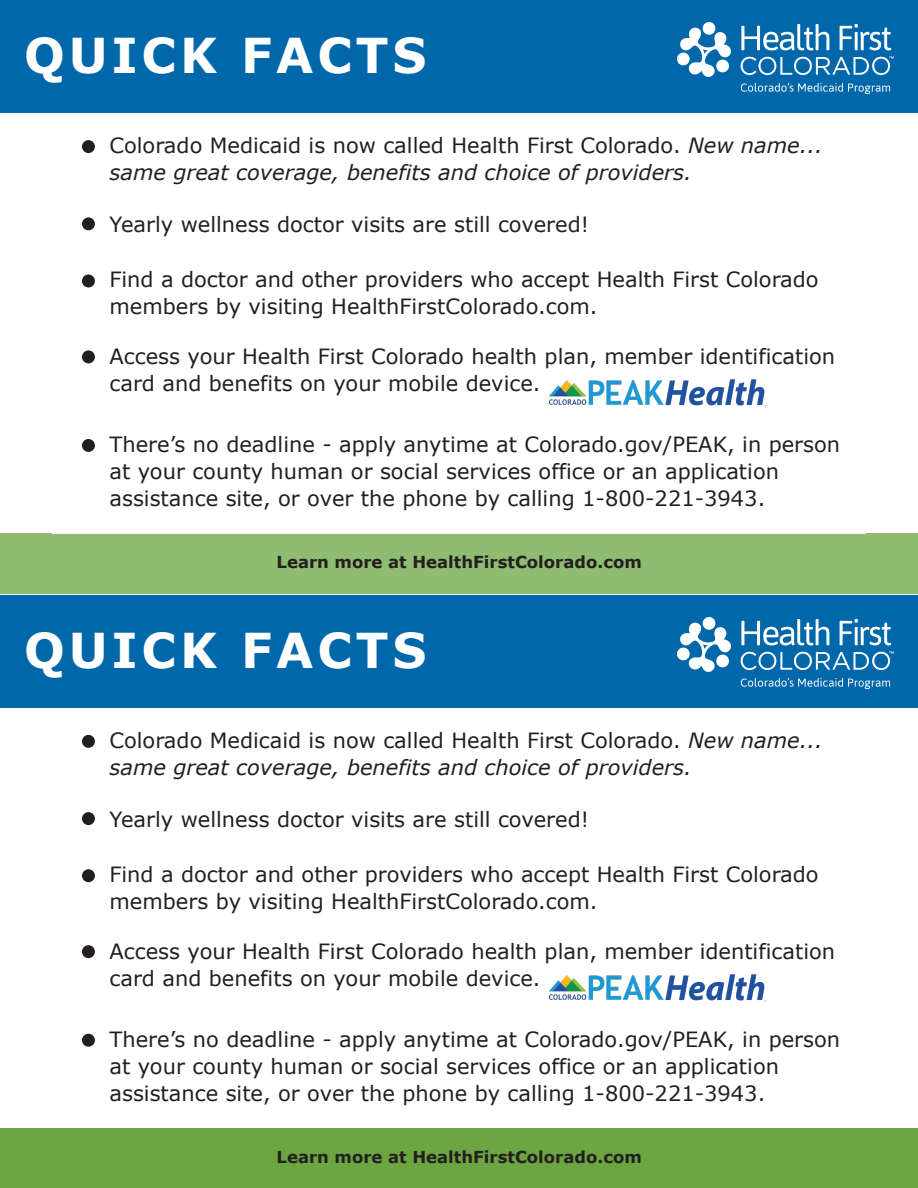
<style>
.page{position:relative;width:918px;height:1188px;background:#fff}
.page>*{position:absolute;margin:0;border:0;box-sizing:border-box;transform-origin:0 0}
.t1{font:700 48px "Verdana";letter-spacing:.08em;color:#fff}
.t2{font:21px/27px "Verdana";color:#231f20}
.t3{font:italic 21px/27px "Verdana";color:#231f20}
.t4{font:700 16.5px "Verdana";color:#231f20}
.s1{font-style:normal}
</style>
<div class="page">
<div style="left:0;top:534px;width:918px;height:60px;background:#90bc71"></div>
<div style="left:0;top:0;width:918px;height:113px;background:#0067aa"></div>
<img style="left:677px;top:22px;width:216px;height:72px">
<div style="left:82px;top:217px;width:13px;height:13px;background:#231f20;border-radius:50%"></div>
<div style="left:82px;top:140px;width:13px;height:13px;background:#231f20;border-radius:50%"></div>
<div style="left:82px;top:274px;width:13px;height:13px;background:#231f20;border-radius:50%"></div>
<div style="left:82px;top:350px;width:13px;height:13px;background:#231f20;border-radius:50%"></div>
<div style="left:82px;top:439px;width:13px;height:13px;background:#231f20;border-radius:50%"></div>
<img style="left:549px;top:379px;width:216px;height:28px">
<div style="left:0;top:1128px;width:918px;height:60px;background:#6ba642"></div>
<div style="left:0;top:595px;width:918px;height:112px;background:#0067aa"></div>
<img style="left:677px;top:617px;width:216px;height:72px">
<div style="left:82px;top:812px;width:13px;height:13px;background:#231f20;border-radius:50%"></div>
<div style="left:82px;top:735px;width:13px;height:13px;background:#231f20;border-radius:50%"></div>
<div style="left:82px;top:869px;width:13px;height:13px;background:#231f20;border-radius:50%"></div>
<div style="left:82px;top:945px;width:13px;height:13px;background:#231f20;border-radius:50%"></div>
<div style="left:82px;top:1034px;width:13px;height:13px;background:#231f20;border-radius:50%"></div>
<img style="left:549px;top:974px;width:216px;height:28px">
<h1 class="t1" style="left:24px;top:22px;width:404px">QUICK FACTS</h1>
<p class="t3" style="left:109px;top:132px;width:715px"><span class="s1">Colorado Medicaid is now called Health First Colorado.</span> New name... same great coverage, benefits and choice of providers.</p>
<p class="t2" style="left:109px;top:211px;width:481px">Yearly wellness doctor visits are still covered!</p>
<p class="t2" style="left:109px;top:266px;width:711px">Find a doctor and other providers who accept Health First Colorado members by visiting HealthFirstColorado.com.</p>
<p class="t2" style="left:109px;top:343px;width:727px">Access your Health First Colorado health plan, member identification card and benefits on your mobile device.</p>
<p class="t2" style="left:109px;top:431px;width:732px">There’s no deadline - apply anytime at Colorado.gov/PEAK, in person at your county human or social services office or an application assistance site, or over the phone by calling 1-800-221-3943.</p>
<p class="t4" style="left:277px;top:551px;width:367px">Learn more at HealthFirstColorado.com</p>
<h1 class="t1" style="left:24px;top:616px;width:404px">QUICK FACTS</h1>
<p class="t3" style="left:109px;top:727px;width:715px"><span class="s1">Colorado Medicaid is now called Health First Colorado.</span> New name... same great coverage, benefits and choice of providers.</p>
<p class="t2" style="left:109px;top:806px;width:481px">Yearly wellness doctor visits are still covered!</p>
<p class="t2" style="left:109px;top:860px;width:711px">Find a doctor and other providers who accept Health First Colorado members by visiting HealthFirstColorado.com.</p>
<p class="t2" style="left:109px;top:938px;width:727px">Access your Health First Colorado health plan, member identification card and benefits on your mobile device.</p>
<p class="t2" style="left:109px;top:1025px;width:732px">There’s no deadline - apply anytime at Colorado.gov/PEAK, in person at your county human or social services office or an application assistance site, or over the phone by calling 1-800-221-3943.</p>
<p class="t4" style="left:277px;top:1145px;width:367px">Learn more at HealthFirstColorado.com</p>
</div>
